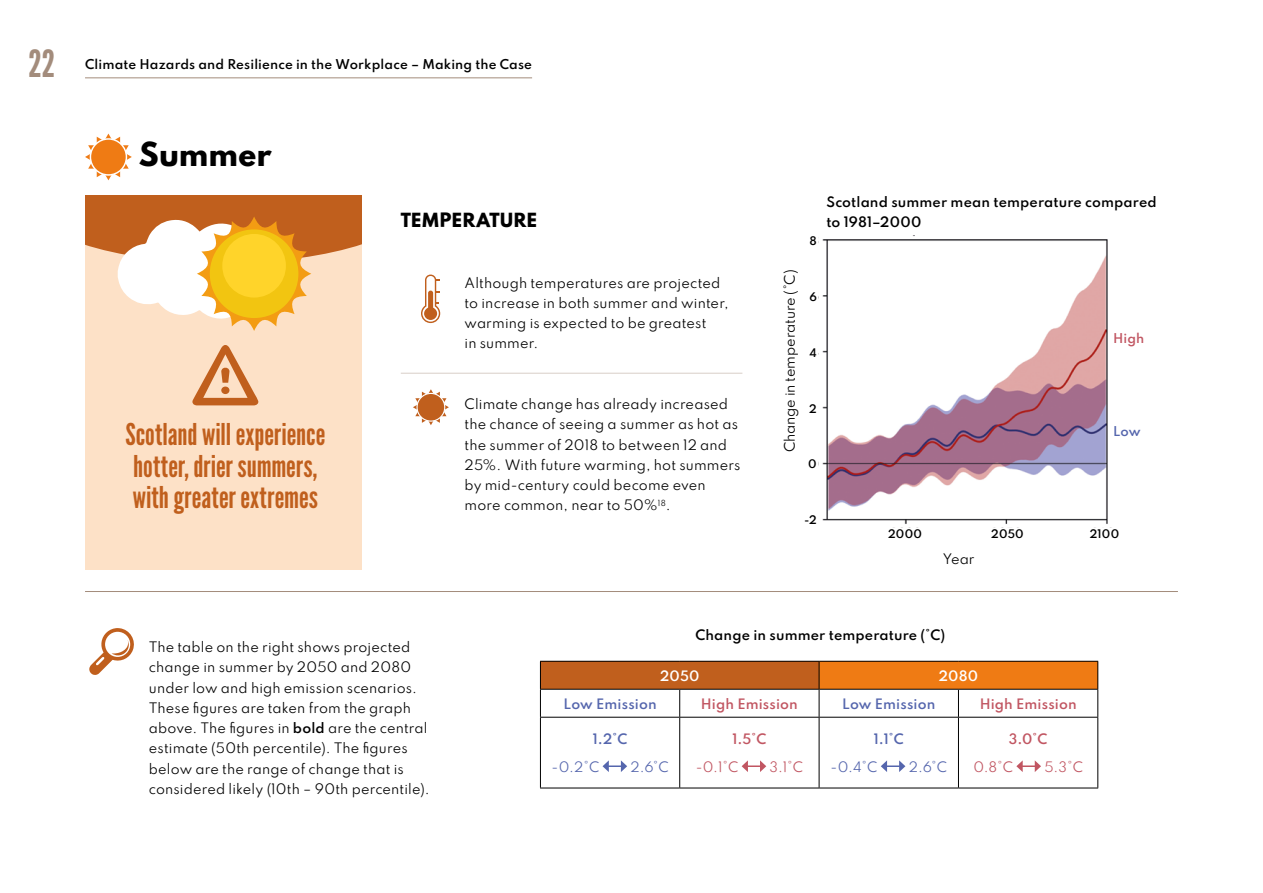
<style>
.page{position:relative;width:1263px;height:893px;background:#fff}
.page>*{position:absolute;margin:0;border:0;box-sizing:border-box;transform-origin:0 0}
.t1{font:37.5px "League Gothic";color:#a38c7c}
.t2{font:30px/31.5px "League Gothic";color:#c05f1d}
.t3{font:800 29.25px "Spartan";letter-spacing:-.02em;color:#000}
.t4{font:800 17.25px "Spartan";letter-spacing:-.03em;color:#000}
.t5{font:12.9px "Spartan";letter-spacing:-.01em;color:#000}
.t6{font:12.75px/20.2px "Spartan";letter-spacing:.01em;color:#000}
.t7{font:600 12.75px/20.2px "Spartan";letter-spacing:.01em;color:#000}
.t8{font:600 12.75px "Spartan";letter-spacing:.005em;color:#c15662}
.t9{font:600 12.75px "Spartan";letter-spacing:.01em;color:#5566ad}
.t10{font:12.75px "Spartan";color:#5566ad}
.t11{font:12.75px "Spartan";color:#c15662}
.t12{font:600 12.75px "Spartan";letter-spacing:.015em;color:#fff}
.t13{font:600 12px "Spartan";letter-spacing:.01em;color:#000}
.t14{font:600 12px "Spartan";color:#c15662}
.t15{font:600 12px "Spartan";color:#5566ad}
.t16{font:600 10.5px "Spartan";letter-spacing:.02em;color:#000}
.s1{font-weight:600}
</style>
<div class="page">
<hr style="left:401px;top:373px;width:341px;height:1px;background:#d8cec7">
<svg style="left:85px;top:134px;width:47px;height:46px"></svg>
<hr style="left:85px;top:591px;width:1093px;height:1px;background:#a38c7c">
<img style="left:822px;top:239px;width:286px;height:285px">
<div style="left:540px;top:661px;width:279px;height:28px;background:#c05f1d"></div>
<div style="left:819px;top:661px;width:279px;height:28px;background:#ef7b14"></div>
<hr style="left:540px;top:661px;width:140px;height:1px;background:#000">
<hr style="left:680px;top:661px;width:139px;height:1px;background:#000">
<hr style="left:819px;top:661px;width:139px;height:1px;background:#000">
<hr style="left:958px;top:661px;width:140px;height:1px;background:#000">
<hr style="left:540px;top:689px;width:140px;height:1px;background:#000">
<svg style="left:540px;top:662px;width:1px;height:55px"></svg>
<hr style="left:680px;top:689px;width:139px;height:1px;background:#000">
<svg style="left:679px;top:690px;width:1px;height:27px"></svg>
<hr style="left:819px;top:689px;width:139px;height:1px;background:#000">
<svg style="left:819px;top:662px;width:1px;height:55px"></svg>
<hr style="left:958px;top:689px;width:140px;height:1px;background:#000">
<svg style="left:958px;top:690px;width:1px;height:27px"></svg>
<svg style="left:1097px;top:662px;width:1px;height:55px"></svg>
<hr style="left:540px;top:717px;width:140px;height:1px;background:#000">
<hr style="left:540px;top:718px;width:1px;height:70px;background:#000">
<hr style="left:680px;top:717px;width:139px;height:1px;background:#000">
<hr style="left:679px;top:718px;width:1px;height:70px;background:#000">
<hr style="left:819px;top:717px;width:139px;height:1px;background:#000">
<hr style="left:819px;top:718px;width:1px;height:70px;background:#000">
<hr style="left:958px;top:717px;width:140px;height:1px;background:#000">
<hr style="left:958px;top:718px;width:1px;height:70px;background:#000">
<hr style="left:1097px;top:718px;width:1px;height:70px;background:#000">
<hr style="left:540px;top:788px;width:140px;height:1px;background:#000">
<hr style="left:680px;top:788px;width:139px;height:1px;background:#000">
<hr style="left:819px;top:788px;width:139px;height:1px;background:#000">
<hr style="left:958px;top:788px;width:140px;height:1px;background:#000">
<svg style="left:602px;top:760px;width:25px;height:12px"></svg>
<svg style="left:742px;top:760px;width:24px;height:12px"></svg>
<svg style="left:881px;top:760px;width:24px;height:12px"></svg>
<svg style="left:1016px;top:760px;width:25px;height:12px"></svg>
<svg style="left:421px;top:275px;width:19px;height:48px"></svg>
<svg style="left:89px;top:628px;width:45px;height:47px"></svg>
<div style="left:86px;top:196px;width:276px;height:374px;background:#fde1c7"></div>
<svg style="left:192px;top:345px;width:66px;height:60px"></svg>
<div style="left:221px;top:386px;width:8px;height:8px;background:#c05f1d;border-radius:50%"></div>
<svg style="left:86px;top:196px;width:276px;height:135px"></svg>
<div style="left:210px;top:229px;width:88px;height:89px;background:#f2c511;border-radius:50%"></div>
<div style="left:222px;top:234px;width:64px;height:64px;background:#ffd42a;border-radius:50%"></div>
<svg style="left:413px;top:389px;width:36px;height:36px"></svg>
<hr style="left:85px;top:77px;width:447px;height:1px;background:#a38c7c">
<h1 class="t1" style="left:28px;top:41px;width:28px">22</h1>
<p class="t13" style="left:85px;top:55px;width:448px">Climate Hazards and Resilience in the Workplace – Making the Case</p>
<h3 class="t3" style="left:139px;top:131px;width:134px">Summer</h3>
<h2 class="t2" style="left:125px;top:419px;width:201px">Scotland will experience hotter, drier summers, with greater extremes</h2>
<h3 class="t4" style="left:401px;top:206px;width:138px">TEMPERATURE</h3>
<p class="t6" style="left:465px;top:272px;width:266px">Although temperatures are projected to increase in both summer and winter, warming is expected to be greatest<br>in summer.</p>
<p class="t6" style="left:465px;top:393px;width:277px">Climate change has already increased the chance of seeing a summer as hot as the summer of 2018 to between 12 and 25%. With future warming, hot summers by mid-century could become even more common, near to 50%<sup>18</sup>.</p>
<p class="t5" style="left:780px;top:452px;width:184px;rotate:-90deg">Change in temperature (°C)</p>
<p class="t16" style="left:809px;top:233px;width:9px">8</p>
<p class="t7" style="left:826px;top:191px;width:332px">Scotland summer mean temperature compared to 1981–2000</p>
<p class="t16" style="left:809px;top:289px;width:9px">6</p>
<p class="t16" style="left:809px;top:345px;width:9px">4</p>
<p class="t16" style="left:809px;top:400px;width:9px">2</p>
<p class="t16" style="left:808px;top:456px;width:10px">0</p>
<p class="t14" style="left:1113px;top:329px;width:33px">High</p>
<p class="t15" style="left:1113px;top:422px;width:29px">Low</p>
<p class="t16" style="left:804px;top:512px;width:14px">-2</p>
<p class="t16" style="left:888px;top:526px;width:36px">2000</p>
<p class="t16" style="left:991px;top:526px;width:34px">2050</p>
<p class="t16" style="left:1090px;top:526px;width:31px">2100</p>
<p class="t5" style="left:943px;top:549px;width:33px">Year</p>
<p class="t6" style="left:149px;top:636px;width:282px">The table on the right shows projected change in summer by 2050 and 2080 under low and high emission scenarios.<br>These figures are taken from the graph above. The figures in <span class="s1">bold</span> are the central estimate (50th percentile). The figures below are the range of change that is considered likely (10th – 90th percentile).</p>
<p class="t7" style="left:695px;top:624px;width:251px">Change in summer temperature (°C)</p>
<p class="t12" style="left:660px;top:666px;width:41px">2050</p>
<p class="t12" style="left:939px;top:666px;width:41px">2080</p>
<p class="t9" style="left:563px;top:694px;width:95px">Low Emission</p>
<p class="t8" style="left:701px;top:694px;width:98px">High Emission</p>
<p class="t9" style="left:842px;top:694px;width:95px">Low Emission</p>
<p class="t8" style="left:980px;top:694px;width:98px">High Emission</p>
<p class="t9" style="left:593px;top:729px;width:36px">1.2°C</p>
<p class="t10" style="left:551px;top:757px;width:49px">-0.2°C</p>
<p class="t10" style="left:630px;top:757px;width:40px">2.6°C</p>
<p class="t8" style="left:732px;top:729px;width:36px">1.5°C</p>
<p class="t11" style="left:696px;top:757px;width:44px">-0.1°C</p>
<p class="t11" style="left:769px;top:757px;width:35px">3.1°C</p>
<p class="t9" style="left:874px;top:729px;width:31px">1.1°C</p>
<p class="t10" style="left:830px;top:757px;width:48px">-0.4°C</p>
<p class="t10" style="left:909px;top:757px;width:40px">2.6°C</p>
<p class="t8" style="left:1009px;top:729px;width:40px">3.0°C</p>
<p class="t11" style="left:973px;top:757px;width:41px">0.8°C</p>
<p class="t11" style="left:1044px;top:757px;width:40px">5.3°C</p>
</div>
